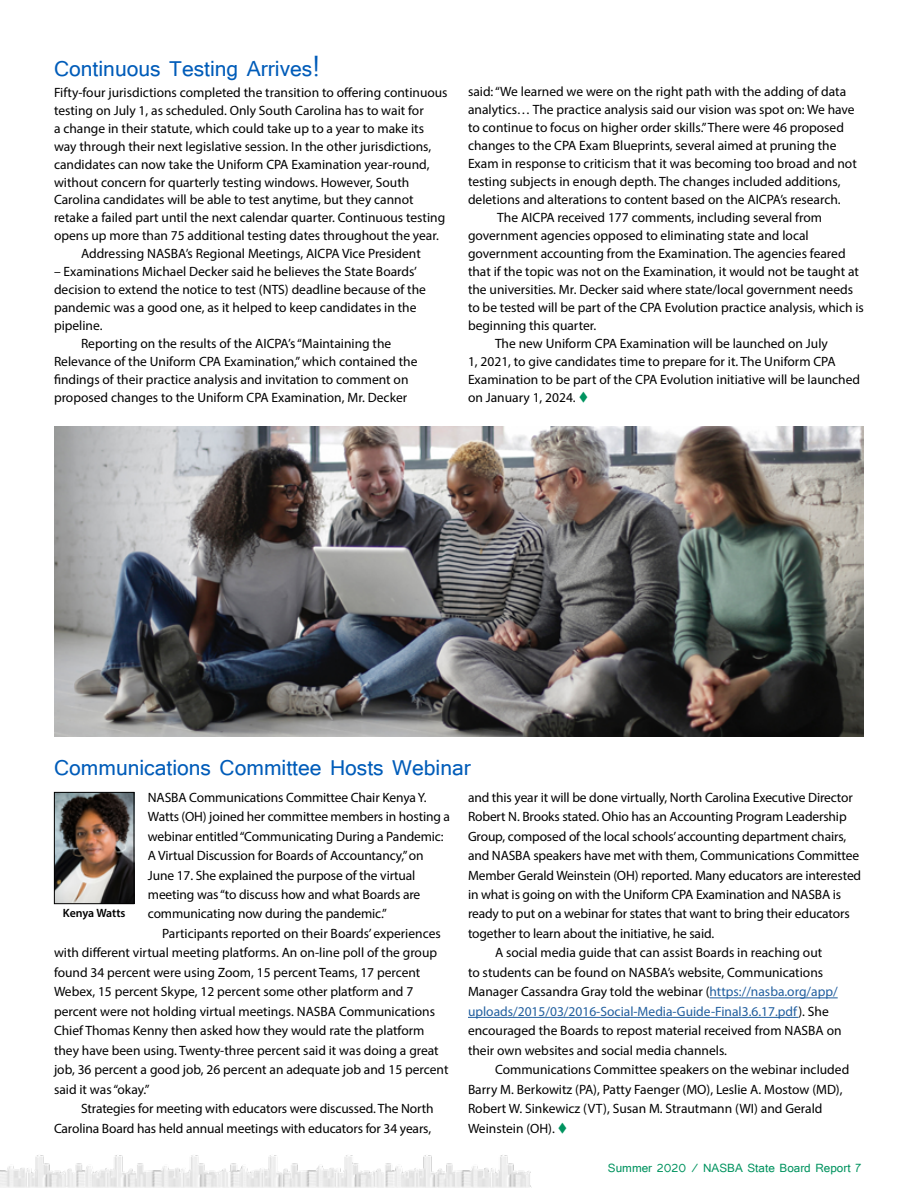
<style>
.page{position:relative;width:918px;height:1188px;background:#fff}
.page>*{position:absolute;margin:0;border:0;box-sizing:border-box;transform-origin:0 0}
.t1{font:27px "Tunga";color:#005cb9}
.t2{font:15px "Tunga";color:#00935f}
.t3{font:13.5px/19.5px "Myriad Pro";color:#000}
.t4{font:13.5px "Myriad Pro";color:#215e9e}
.t5{font:600 12px "Myriad Pro";letter-spacing:-.005em;color:#000}
.s1{color:#00935f}
.s2{color:#215e9e}
.s3{color:#000}
</style>
<div class="page">
<img style="left:0;top:1155px;width:532px;height:33px">
<hr style="left:710px;top:998px;width:128px;height:1px;background:#215e9e">
<hr style="left:468px;top:1017px;width:330px;height:1px;background:#215e9e">
<img style="left:54px;top:426px;width:810px;height:310px">
<img style="left:56px;top:794px;width:76px;height:108px">
<div style="left:54px;top:792px;width:80px;height:112px;border:1px solid #000"></div>
<h1 class="t1" style="left:54px;top:51px;width:268px">Continuous Testing Arrives!</h1>
<p class="t3" style="left:54px;top:82px;width:395px">Fifty-four jurisdictions completed the transition to offering continuous</p>
<p class="t3" style="left:54px;top:100px;width:371px">testing on July 1, as scheduled. Only South Carolina has to wait for</p>
<p class="t3" style="left:54px;top:118px;width:372px">a change in their statute, which could take up to a year to make its</p>
<p class="t3" style="left:54px;top:136px;width:379px">way through their next legislative session. In the other jurisdictions,</p>
<p class="t3" style="left:54px;top:154px;width:377px">candidates can now take the Uniform CPA Examination year-round,</p>
<p class="t3" style="left:54px;top:172px;width:357px">without concern for quarterly testing windows. However, South</p>
<p class="t3" style="left:54px;top:190px;width:361px">Carolina candidates will be able to test anytime, but they cannot</p>
<p class="t3" style="left:54px;top:208px;width:393px">retake a failed part until the next calendar quarter. Continuous testing</p>
<p class="t3" style="left:54px;top:226px;width:386px">opens up more than 75 additional testing dates throughout the year.</p>
<p class="t3" style="left:81px;top:244px;width:341px">Addressing NASBA’s Regional Meetings, AICPA Vice President</p>
<p class="t3" style="left:54px;top:262px;width:365px">– Examinations Michael Decker said he believes the State Boards’</p>
<p class="t3" style="left:54px;top:280px;width:373px">decision to extend the notice to test (NTS) deadline because of the</p>
<p class="t3" style="left:54px;top:298px;width:364px">pandemic was a good one, as it helped to keep candidates in the</p>
<p class="t3" style="left:54px;top:316px;width:50px">pipeline.</p>
<p class="t3" style="left:81px;top:334px;width:312px">Reporting on the results of the AICPA’s “Maintaining the</p>
<p class="t3" style="left:54px;top:352px;width:365px">Relevance of the Uniform CPA Examination,” which contained the</p>
<p class="t3" style="left:54px;top:370px;width:356px">findings of their practice analysis and invitation to comment on</p>
<p class="t3" style="left:54px;top:388px;width:355px">proposed changes to the Uniform CPA Examination, Mr. Decker</p>
<p class="t3" style="left:468px;top:82px;width:380px">said: “We learned we were on the right path with the adding of data</p>
<p class="t3" style="left:468px;top:100px;width:388px">analytics… The practice analysis said our vision was spot on: We have</p>
<p class="t3" style="left:468px;top:118px;width:378px">to continue to focus on higher order skills.” There were 46 proposed</p>
<p class="t3" style="left:468px;top:136px;width:370px">changes to the CPA Exam Blueprints, several aimed at pruning the</p>
<p class="t3" style="left:468px;top:154px;width:390px">Exam in response to criticism that it was becoming too broad and not</p>
<p class="t3" style="left:468px;top:172px;width:374px">testing subjects in enough depth. The changes included additions,</p>
<p class="t3" style="left:468px;top:190px;width:374px">deletions and alterations to content based on the AICPA’s research.</p>
<p class="t3" style="left:497px;top:208px;width:326px">The AICPA received 177 comments, including several from</p>
<p class="t3" style="left:468px;top:226px;width:342px">government agencies opposed to eliminating state and local</p>
<p class="t3" style="left:468px;top:244px;width:379px">government accounting from the Examination. The agencies feared</p>
<p class="t3" style="left:468px;top:262px;width:392px">that if the topic was not on the Examination, it would not be taught at</p>
<p class="t3" style="left:468px;top:280px;width:387px">the universities. Mr. Decker said where state/local government needs</p>
<p class="t3" style="left:468px;top:298px;width:397px">to be tested will be part of the CPA Evolution practice analysis, which is</p>
<p class="t3" style="left:468px;top:316px;width:130px">beginning this quarter.</p>
<p class="t3" style="left:495px;top:334px;width:334px">The new Uniform CPA Examination will be launched on July</p>
<p class="t3" style="left:468px;top:352px;width:369px">1, 2021, to give candidates time to prepare for it. The Uniform CPA</p>
<p class="t3" style="left:468px;top:370px;width:394px">Examination to be part of the CPA Evolution initiative will be launched</p>
<p class="t3" style="left:468px;top:388px;width:122px">on January 1, 2024. <span class="s1">▼</span></p>
<h1 class="t1" style="left:54px;top:750px;width:418px">Communications Committee Hosts Webinar</h1>
<p class="t3" style="left:148px;top:787px;width:304px">NASBA Communications Committee Chair Kenya Y.<br>Watts (OH) joined her committee members in hosting a webinar entitled “Communicating During a Pandemic:<br>A Virtual Discussion for Boards of Accountancy,” on June 17. She explained the purpose of the virtual meeting was “to discuss how and what Boards are communicating now during the pandemic.”</p>
<p class="t3" style="left:54px;top:923px;width:396px;text-indent:108px">Participants reported on their Boards’ experiences with different virtual meeting platforms. An on-line poll of the group found 34 percent were using Zoom, 15 percent Teams, 17 percent Webex, 15 percent Skype, 12 percent some other platform and 7 percent were not holding virtual meetings. NASBA Communications Chief Thomas Kenny then asked how they would rate the platform they have been using. Twenty-three percent said it was doing a great job, 36 percent a good job, 26 percent an adequate job and 15 percent said it was “okay.”</p>
<p class="t3" style="left:54px;top:1099px;width:381px;text-align:right">Strategies for meeting with educators were discussed. The North<br>Carolina Board has held annual meetings with educators for 34 years,</p>
<p class="t5" style="left:63px;top:905px;width:64px">Kenya Watts</p>
<p class="t3" style="left:468px;top:787px;width:386px">and this year it will be done virtually, North Carolina Executive Director</p>
<p class="t3" style="left:468px;top:807px;width:380px">Robert N. Brooks stated. Ohio has an Accounting Program Leadership</p>
<p class="t3" style="left:468px;top:826px;width:380px">Group, composed of the local schools’ accounting department chairs,</p>
<p class="t3" style="left:468px;top:846px;width:393px">and NASBA speakers have met with them, Communications Committee</p>
<p class="t3" style="left:468px;top:865px;width:395px">Member Gerald Weinstein (OH) reported. Many educators are interested</p>
<p class="t3" style="left:468px;top:885px;width:375px">in what is going on with the Uniform CPA Examination and NASBA is</p>
<p class="t3" style="left:468px;top:904px;width:383px">ready to put on a webinar for states that want to bring their educators</p>
<p class="t3" style="left:468px;top:923px;width:248px">together to learn about the initiative, he said.</p>
<p class="t3" style="left:495px;top:943px;width:329px">A social media guide that can assist Boards in reaching out</p>
<p class="t3" style="left:468px;top:962px;width:357px">to students can be found on NASBA’s website, Communications</p>
<p class="t3" style="left:468px;top:982px;width:371px">Manager Cassandra Gray told the webinar (<span class="s2">https://nasba.org/app/</span></p>
<p class="t4" style="left:468px;top:1003px;width:362px">uploads/2015/03/2016-Social-Media-Guide-Final3.6.17.pdf<span class="s3">). She</span></p>
<p class="t3" style="left:468px;top:1021px;width:375px">encouraged the Boards to repost material received from NASBA on</p>
<p class="t3" style="left:468px;top:1040px;width:261px">their own websites and social media channels.</p>
<p class="t3" style="left:495px;top:1060px;width:356px">Communications Committee speakers on the webinar included</p>
<p class="t3" style="left:468px;top:1079px;width:376px">Barry M. Berkowitz (PA), Patty Faenger (MO), Leslie A. Mostow (MD),</p>
<p class="t3" style="left:468px;top:1099px;width:356px">Robert W. Sinkewicz (VT), Susan M. Strautmann (WI) and Gerald</p>
<p class="t3" style="left:468px;top:1118px;width:101px">Weinstein (OH). <span class="s1">▼</span></p>
<p class="t2" style="left:608px;top:1158px;width:255px">Summer 2020 / NASBA State Board Report 7</p>
</div>
